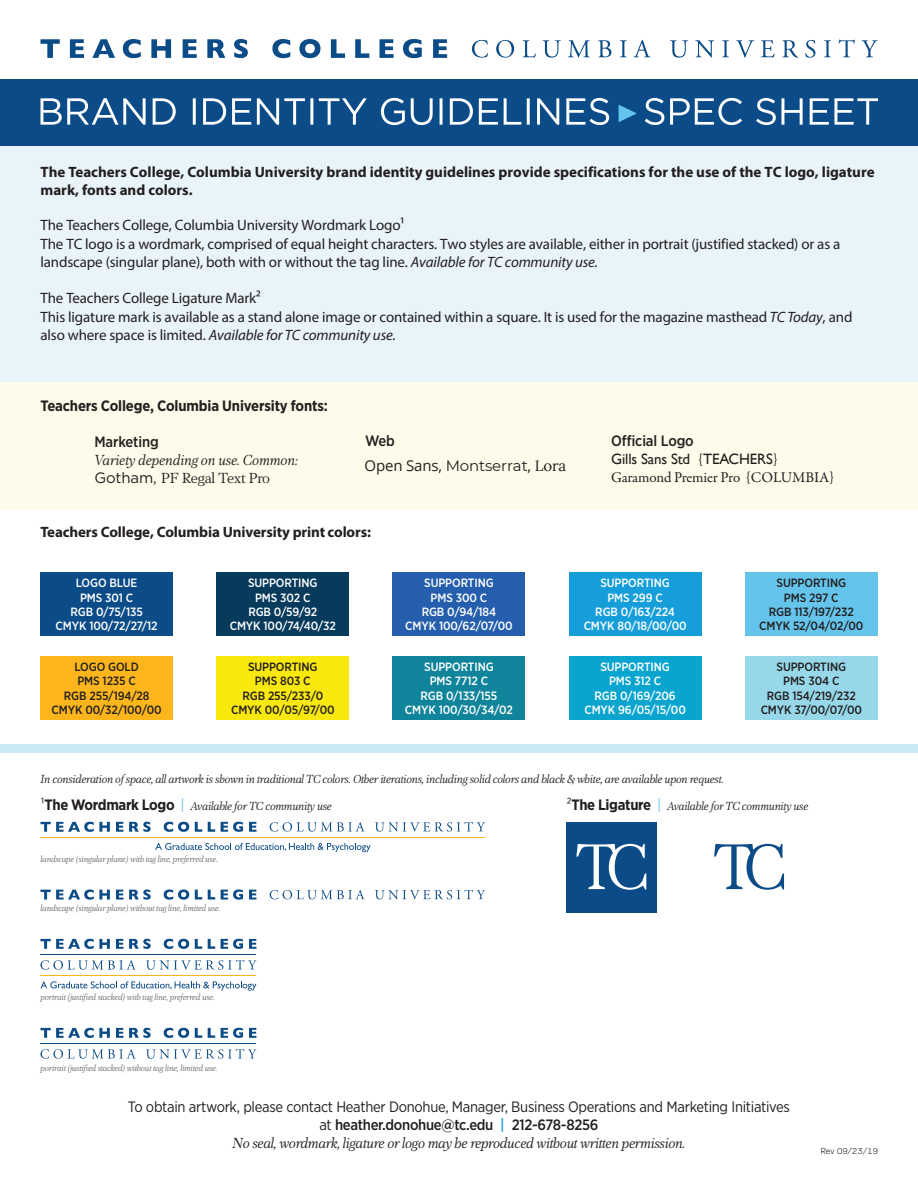
<style>
.page{position:relative;width:918px;height:1188px;background:#fff}
.page>*{position:absolute;margin:0;border:0;box-sizing:border-box;transform-origin:0 0}
.t1{font:15px/18.5px "Myriad Pro";letter-spacing:-.01em;color:#231f20}
.t2{font:700 15px/18px "Myriad Pro";color:#231f20}
.t3{font:15px "PF Regal Text Pro Regular A Italic";letter-spacing:-.02em;color:#231f20}
.t4{font:15px "Gotham Narrow";letter-spacing:-.02em;color:#231f20}
.t5{font:500 15px "Gotham Narrow";letter-spacing:-.02em;color:#231f20}
.t6{font:700 15px "Gotham Narrow";letter-spacing:-.01em;color:#231f20}
.t7{font:15px "Garamond Premr Pro";letter-spacing:-.015em;color:#231f20}
.t8{font:15px "Gill Sans";letter-spacing:-.01em;color:#231f20}
.t9{font:15px "PF Regal Text Pro Regular A";letter-spacing:-.01em;color:#231f20}
.t10{font:500 12px "Gotham Narrow";letter-spacing:-.01em;color:#fff}
.t11{font:12px "PF Regal Text Pro Regular A Italic";letter-spacing:-.02em;color:#231f20}
.t12{font:500 12px "Gotham Narrow";letter-spacing:-.01em;color:#231f20}
.t13{font:9px "PF Regal Text Pro Regular A Italic";letter-spacing:-.02em;color:#6c6d70}
.t14{font:300 9px "PF Encore Sans Pro";color:#231f20}
.s1{font-style:italic}
.s2{font-family:"PF Encore Sans Pro";font-weight:300}
.s3{font-family:"Gotham"}
.s4{font-family:"Gotham Narrow";font-size:15px}
.s5{font-family:"Gotham Narrow";font-weight:700;font-size:15px}
.s6{font-family:"Gotham Narrow";font-size:15px;color:#64c4eb}
.s7{font-weight:400}
.s8{color:#159eda}
</style>
<div class="page">
<div style="left:0;top:146px;width:918px;height:255px;background:#e9f3fa"></div>
<div style="left:0;top:79px;width:918px;height:67px;background:#0b4b87"></div>
<div style="left:0;top:382px;width:918px;height:128px;background:#fdfcea"></div>
<div style="left:0;top:744px;width:918px;height:8px;background:#cbeaf3"></div>
<svg style="left:645px;top:98px;width:233px;height:27px"></svg>
<svg style="left:619px;top:105px;width:18px;height:17px"></svg>
<svg style="left:40px;top:98px;width:569px;height:27px"></svg>
<svg style="left:270px;top:890px;width:215px;height:9px"></svg>
<svg style="left:41px;top:889px;width:216px;height:11px"></svg>
<svg style="left:40px;top:1049px;width:217px;height:10px"></svg>
<svg style="left:40px;top:1028px;width:216px;height:10px"></svg>
<hr style="left:40px;top:1043px;width:216px;height:1px;background:#0b4b87">
<div style="left:40px;top:572px;width:133px;height:63px;background:#0b4b87"></div>
<div style="left:217px;top:572px;width:132px;height:63px;background:#083a5c"></div>
<div style="left:393px;top:572px;width:132px;height:63px;background:#245eac"></div>
<div style="left:569px;top:572px;width:132px;height:63px;background:#159eda"></div>
<div style="left:745px;top:572px;width:133px;height:63px;background:#64c4eb"></div>
<div style="left:40px;top:656px;width:133px;height:63px;background:#fcb61c"></div>
<div style="left:217px;top:656px;width:132px;height:63px;background:#f9e80e"></div>
<div style="left:393px;top:656px;width:132px;height:63px;background:#0f849b"></div>
<div style="left:569px;top:656px;width:132px;height:63px;background:#09a5cf"></div>
<div style="left:745px;top:656px;width:133px;height:63px;background:#96d8e9"></div>
<svg style="left:472px;top:39px;width:406px;height:19px"></svg>
<svg style="left:41px;top:39px;width:406px;height:19px"></svg>
<div style="left:566px;top:822px;width:91px;height:91px;background:#0b4b87"></div>
<svg style="left:576px;top:844px;width:70px;height:46px"></svg>
<svg style="left:714px;top:844px;width:70px;height:46px"></svg>
<svg style="left:270px;top:822px;width:215px;height:10px"></svg>
<svg style="left:41px;top:822px;width:216px;height:10px"></svg>
<hr style="left:40px;top:837px;width:445px;height:1px;background:#fcb61c">
<svg style="left:155px;top:843px;width:216px;height:9px"></svg>
<svg style="left:40px;top:960px;width:217px;height:10px"></svg>
<svg style="left:40px;top:939px;width:216px;height:10px"></svg>
<hr style="left:40px;top:954px;width:216px;height:1px;background:#0b4b87">
<svg style="left:40px;top:981px;width:216px;height:10px"></svg>
<hr style="left:40px;top:975px;width:216px;height:1px;background:#fcb61c">
<p class="t2" style="left:40px;top:162px;width:836px">The Teachers College, Columbia University brand identity guidelines provide specifications for the use of the TC logo, ligature mark, fonts and colors.</p>
<p class="t1" style="left:40px;top:216px;width:801px">The Teachers College, Columbia University Wordmark Logo¹<br>The TC logo is a wordmark, comprised of equal height characters. Two styles are available, either in portrait (justified stacked) or as a landscape (singular plane), both with or without the tag line. <span class="s1">Available for TC community use.</span></p>
<p class="t1" style="left:40px;top:289px;width:814px">The Teachers College Ligature Mark²<br>This ligature mark is available as a stand alone image or contained within a square. It is used for the magazine masthead <span class="s1">TC Today</span>, and also where space is limited. <span class="s1">Available for TC community use.</span></p>
<p class="t6" style="left:40px;top:396px;width:289px">Teachers College, Columbia University fonts:</p>
<p class="t5" style="left:94px;top:432px;width:66px">Marketing</p>
<p class="t5" style="left:365px;top:431px;width:31px">Web</p>
<p class="t5" style="left:611px;top:432px;width:84px">Official Logo</p>
<p class="t3" style="left:94px;top:451px;width:205px">Variety depending on use. Common:</p>
<p class="t8" style="left:611px;top:451px;width:168px">Gills Sans Std <span class="s2">{</span>TEACHERS<span class="s2">}</span></p>
<p class="t9" style="left:94px;top:469px;width:177px"><span class="s3">Gotham,</span> PF Regal Text Pro</p>
<p class="t7" style="left:611px;top:469px;width:225px">Garamond Premier Pro <span class="s2">{</span>COLUMBIA<span class="s2">}</span></p>
<p class="t2" style="left:41px;top:522px;width:332px">Teachers College, Columbia University print colors:</p>
<p class="t10" style="left:76px;top:575px;width:63px">LOGO BLUE</p>
<p class="t10" style="left:80px;top:590px;width:55px">PMS 301 C</p>
<p class="t10" style="left:71px;top:604px;width:74px">RGB 0/75/135</p>
<p class="t10" style="left:56px;top:618px;width:104px">CMYK 100/72/27/12</p>
<p class="t12" style="left:75px;top:659px;width:66px">LOGO GOLD</p>
<p class="t12" style="left:77px;top:674px;width:60px">PMS 1235 C</p>
<p class="t12" style="left:64px;top:688px;width:87px">RGB 255/194/28</p>
<p class="t12" style="left:52px;top:702px;width:112px">CMYK 00/32/100/00</p>
<p class="t10" style="left:248px;top:575px;width:71px">SUPPORTING</p>
<p class="t10" style="left:255px;top:590px;width:57px">PMS 302 C</p>
<p class="t10" style="left:248px;top:604px;width:70px">RGB 0/59/92</p>
<p class="t10" style="left:230px;top:618px;width:108px">CMYK 100/74/40/32</p>
<p class="t12" style="left:248px;top:659px;width:71px">SUPPORTING</p>
<p class="t12" style="left:255px;top:674px;width:57px">PMS 803 C</p>
<p class="t12" style="left:242px;top:688px;width:82px">RGB 255/233/0</p>
<p class="t12" style="left:231px;top:702px;width:105px">CMYK 00/05/97/00</p>
<p class="t10" style="left:424px;top:575px;width:71px">SUPPORTING</p>
<p class="t10" style="left:431px;top:590px;width:58px">PMS 300 C</p>
<p class="t10" style="left:422px;top:604px;width:76px">RGB 0/94/184</p>
<p class="t10" style="left:405px;top:618px;width:109px">CMYK 100/62/07/00</p>
<p class="t10" style="left:424px;top:659px;width:71px">SUPPORTING</p>
<p class="t10" style="left:430px;top:674px;width:60px">PMS 7712 C</p>
<p class="t10" style="left:421px;top:688px;width:78px">RGB 0/133/155</p>
<p class="t10" style="left:405px;top:702px;width:110px">CMYK 100/30/34/02</p>
<p class="t10" style="left:600px;top:575px;width:71px">SUPPORTING</p>
<p class="t10" style="left:607px;top:590px;width:57px">PMS 299 C</p>
<p class="t10" style="left:595px;top:604px;width:81px">RGB 0/163/224</p>
<p class="t10" style="left:584px;top:618px;width:104px">CMYK 80/18/00/00</p>
<p class="t10" style="left:600px;top:659px;width:71px">SUPPORTING</p>
<p class="t10" style="left:609px;top:674px;width:54px">PMS 312 C</p>
<p class="t10" style="left:595px;top:688px;width:83px">RGB 0/169/206</p>
<p class="t10" style="left:584px;top:702px;width:103px">CMYK 96/05/15/00</p>
<p class="t11" style="left:40px;top:772px;width:685px">In consideration of space, all artwork is shown in traditional TC colors. Other iterations, including solid colors and black &amp; white, are available upon request.</p>
<p class="t12" style="left:777px;top:575px;width:71px">SUPPORTING</p>
<p class="t12" style="left:784px;top:590px;width:56px">PMS 297 C</p>
<p class="t12" style="left:769px;top:604px;width:87px">RGB 113/197/232</p>
<p class="t12" style="left:759px;top:618px;width:106px">CMYK 52/04/02/00</p>
<p class="t12" style="left:777px;top:659px;width:71px">SUPPORTING</p>
<p class="t12" style="left:783px;top:674px;width:58px">PMS 304 C</p>
<p class="t12" style="left:767px;top:688px;width:91px">RGB 154/219/232</p>
<p class="t12" style="left:761px;top:702px;width:103px">CMYK 37/00/07/00</p>
<p class="t11" style="left:40px;top:799px;width:293px"><span class="s4">¹</span><span class="s5">The Wordmark Logo</span> <span class="s6">|</span> Available for TC community use</p>
<p class="t13" style="left:40px;top:854px;width:179px">landscape (singular plane) with tag line, preferred use.</p>
<p class="t13" style="left:40px;top:903px;width:182px">landscape (singular plane) without tag line, limited use.</p>
<p class="t11" style="left:566px;top:799px;width:243px"><span class="s4">²</span><span class="s5">The Ligature</span> <span class="s6">|</span> Available for TC community use</p>
<p class="t13" style="left:40px;top:992px;width:176px">portrait (justified stacked) with tag line, preferred use.</p>
<p class="t13" style="left:40px;top:1063px;width:178px">portrait (justified stacked) without tag line, limited use.</p>
<p class="t4" style="left:128px;top:1097px;width:664px">To obtain artwork, please contact Heather Donohue, Manager, Business Operations and Marketing Initiatives</p>
<p class="t5" style="left:319px;top:1115px;width:281px"><span class="s7">at</span> heather.donohue@tc.edu <span class="s8">|</span> 212-678-8256</p>
<p class="t3" style="left:233px;top:1134px;width:454px">No seal, wordmark, ligature or logo may be reproduced without written permission.</p>
<p class="t14" style="left:821px;top:1146px;width:59px">Rev 09/23/19</p>
</div>
